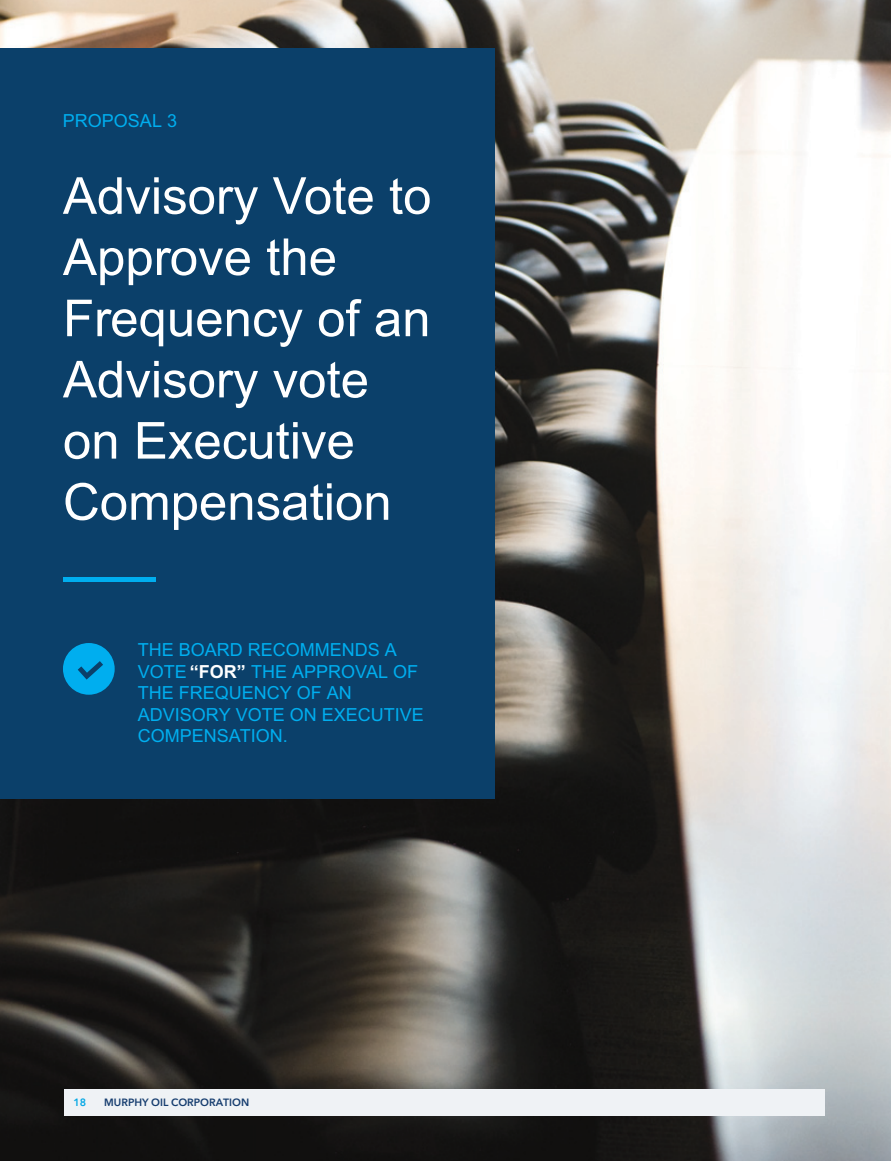
<style>
.page{position:relative;width:891px;height:1161px;background:#fff}
.page>*{position:absolute;margin:0;border:0;box-sizing:border-box;transform-origin:0 0}
.t1{font:51px/61.2px "Arial";color:#fff}
.t2{font:18px/21.6px "Arial";color:#00aeef}
.t3{font:600 10.5px "Avenir Next LT Pro";color:#163d6f}
.t4{font:600 10.5px "Avenir Next LT Pro";color:#00a6e4}
.s1{font-weight:700;color:#fff}
</style>
<div class="page">
<img style="left:0;top:0;width:891px;height:1161px">
<div style="left:0;top:48px;width:494px;height:751px;background:#0b406a"></div>
<div style="left:63px;top:643px;width:52px;height:52px;background:#00aeef;border-radius:50%"></div>
<svg style="left:78px;top:661px;width:25px;height:19px"></svg>
<div style="left:63px;top:577px;width:92px;height:5px;background:#00aeef"></div>
<div style="left:64px;top:1089px;width:761px;height:27px;background:#eff2f5"></div>
<p class="t2" style="left:63px;top:112px;width:116px">PROPOSAL 3</p>
<h1 class="t1" style="left:63px;top:170px;width:370px">Advisory Vote to<br>Approve the<br>Frequency of an<br>Advisory vote on Executive<br>Compensation</h1>
<p class="t2" style="left:138px;top:641px;width:287px">THE BOARD RECOMMENDS A<br>VOTE <span class="s1">“FOR”</span> THE APPROVAL OF<br>THE FREQUENCY OF AN<br>ADVISORY VOTE ON EXECUTIVE<br>COMPENSATION.</p>
<p class="t4" style="left:74px;top:1098px;width:14px">18</p>
<p class="t3" style="left:104px;top:1098px;width:147px">MURPHY OIL CORPORATION</p>
</div>
